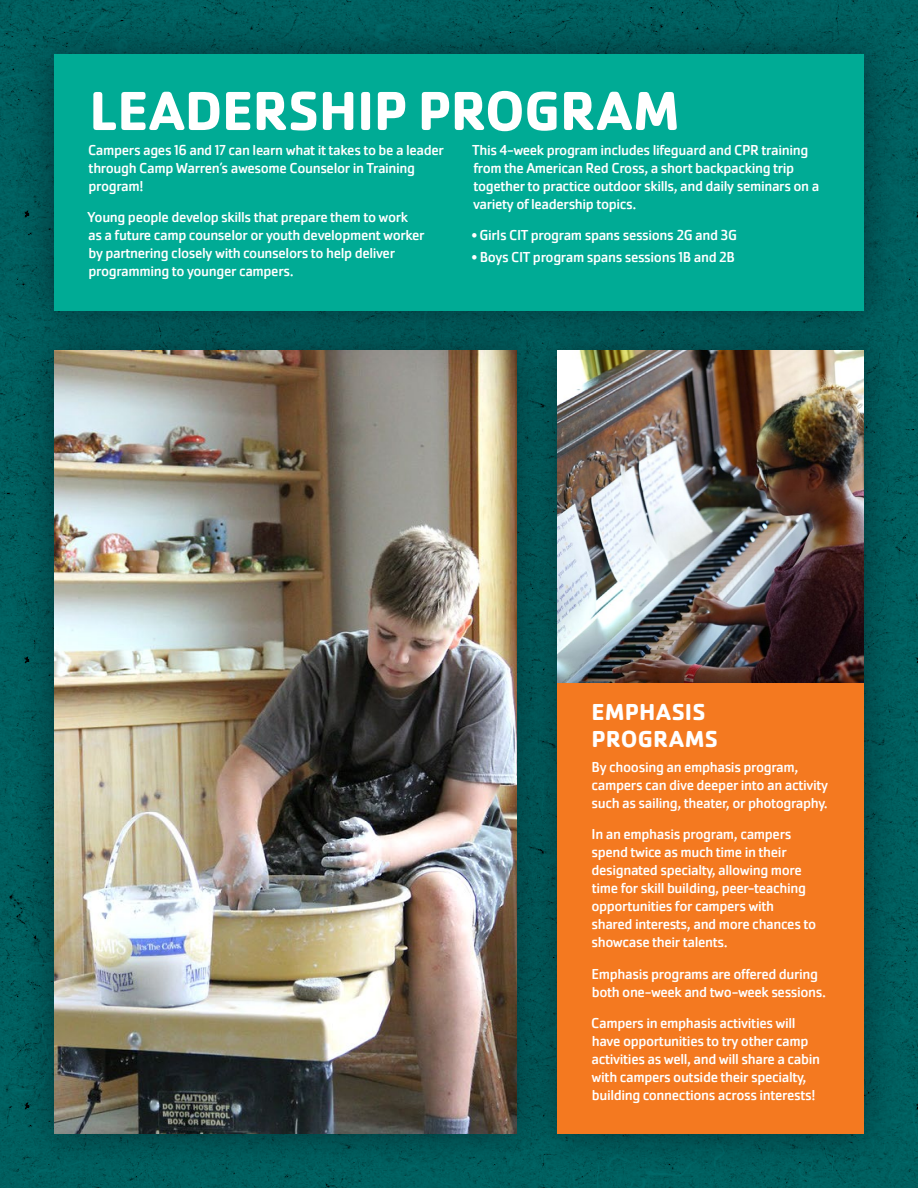
<style>
.page{position:relative;width:918px;height:1188px;background:#fff}
.page>*{position:absolute;margin:0;border:0;box-sizing:border-box;transform-origin:0 0}
.t1{font:700 57px "Cachet Pro";letter-spacing:-.01em;color:#fff}
.t2{font:700 24px/27px "Cachet Pro";letter-spacing:.005em;color:#fff}
.t3{font:15px/18px "Cachet Pro";letter-spacing:-.025em;color:#fff}
</style>
<div class="page">
<img style="left:0;top:0;width:918px;height:1188px">
<div style="left:16px;top:16px;width:886px;height:333px;background:#071218;opacity:.56"></div>
<div style="left:54px;top:54px;width:810px;height:256px;background:#00ab95"></div>
<div style="left:16px;top:313px;width:539px;height:859px;background:#071218;opacity:.56"></div>
<img style="left:54px;top:351px;width:463px;height:783px">
<div style="left:519px;top:313px;width:383px;height:859px;background:#071218;opacity:.56"></div>
<div style="left:557px;top:351px;width:307px;height:783px;background:#f47920"></div>
<img style="left:557px;top:351px;width:307px;height:332px">
<h1 class="t1" style="left:89px;top:75px;width:592px">LEADERSHIP PROGRAM</h1>
<p class="t3" style="left:88px;top:141px;width:357px">Campers ages 16 and 17 can learn what it takes to be a leader through Camp Warren’s awesome Counselor in Training program!</p>
<p class="t3" style="left:88px;top:208px;width:339px">Young people develop skills that prepare them to work as a future camp counselor or youth development worker by partnering closely with counselors to help deliver programming to younger campers.</p>
<p class="t3" style="left:472px;top:141px;width:349px">This 4-week program includes lifeguard and CPR training from the American Red Cross, a short backpacking trip together to practice outdoor skills, and daily seminars on a variety of leadership topics.</p>
<p class="t3" style="left:471px;top:226px;width:267px">• Girls CIT program spans sessions 2G and 3G</p>
<p class="t3" style="left:471px;top:248px;width:265px">• Boys CIT program spans sessions 1B and 2B</p>
<h2 class="t2" style="left:592px;top:698px;width:128px">EMPHASIS<br>PROGRAMS</h2>
<p class="t3" style="left:591px;top:758px;width:238px">By choosing an emphasis program, campers can dive deeper into an activity such as sailing, theater, or photography.</p>
<p class="t3" style="left:591px;top:825px;width:226px">In an emphasis program, campers spend twice as much time in their designated specialty, allowing more time for skill building, peer-teaching opportunities for campers with shared interests, and more chances to showcase their talents.</p>
<p class="t3" style="left:592px;top:965px;width:236px">Emphasis programs are offered during both one-week and two-week sessions.</p>
<p class="t3" style="left:591px;top:1014px;width:230px">Campers in emphasis activities will have opportunities to try other camp activities as well, and will share a cabin with campers outside their specialty, building connections across interests!</p>
</div>
